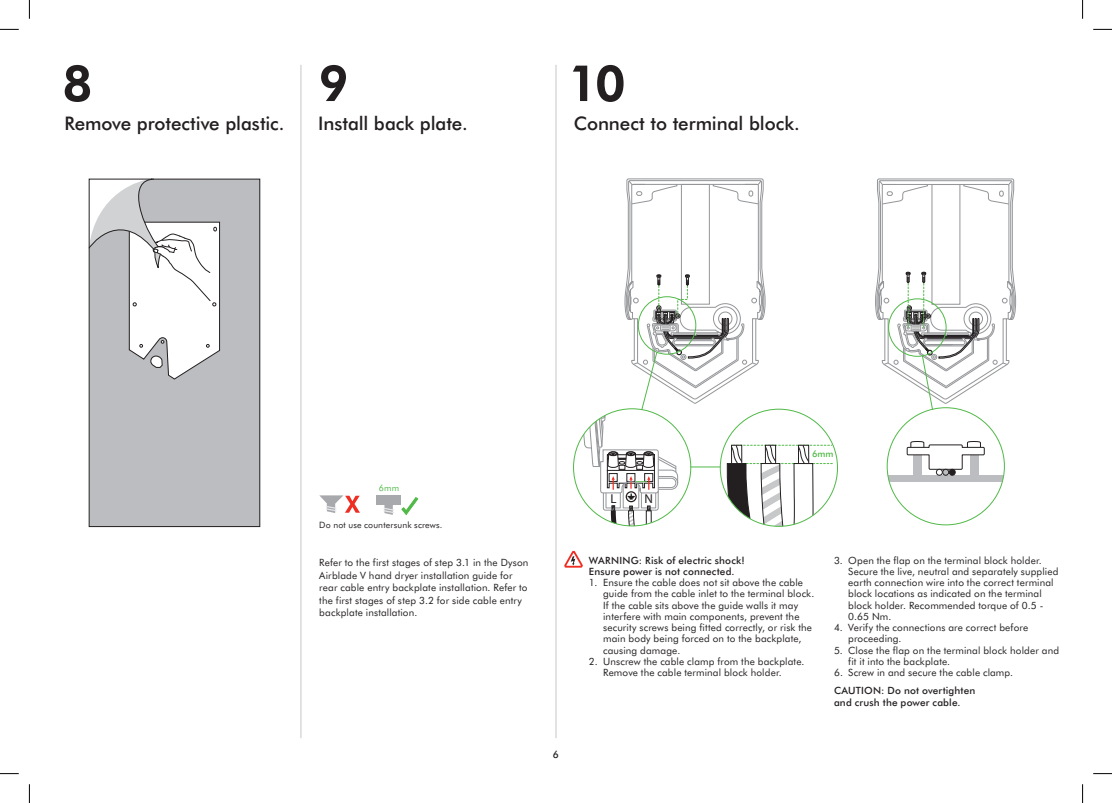
<style>
.page{position:relative;width:1112px;height:803px;background:#fff}
.page>*{position:absolute;margin:0;border:0;box-sizing:border-box;transform-origin:0 0}
.t1{font:800 50px "Futura BT";color:#231f20}
.t2{font:500 18.75px "Futura BT";letter-spacing:-.005em;color:#231f20}
.t3{font:12.88px "Myriad";color:#231f20}
.t4{font:10px/11.2px "Futura BT";letter-spacing:.015em;color:#231f20}
.t5{font:500 10px/11.2px "Futura BT";letter-spacing:.015em;color:#231f20}
.t6{font:500 9.12px "Futura BT";color:#51b948}
.t7{font:8.75px "Futura BT";letter-spacing:.015em;color:#231f20}
.t8{font:8.75px "Futura BT";color:#51b948}
</style>
<div class="page">
<div style="left:88px;top:178px;width:172px;height:349px;background:#bcbdc0"></div>
<svg style="left:88px;top:178px;width:132px;height:202px"></svg>
<div style="left:887px;top:475px;width:117px;height:7px;background:#bcbdc0"></div>
<svg style="left:906px;top:441px;width:78px;height:34px"></svg>
<div style="left:935px;top:469px;width:7px;height:6px;border:1px solid #231f20;border-radius:50%"></div>
<svg style="left:875px;top:178px;width:140px;height:232px"></svg>
<svg style="left:580px;top:178px;width:257px;height:349px"></svg>
<svg style="left:319px;top:495px;width:41px;height:18px"></svg>
<svg style="left:383px;top:497px;width:35px;height:18px"></svg>
<div style="left:377px;top:495px;width:24px;height:10px;background:#a8a9ad"></div>
<hr style="left:300px;top:65px;width:1px;height:673px;background:#d1d2d4">
<hr style="left:555px;top:65px;width:1px;height:673px;background:#d1d2d4">
<svg style="left:564px;top:550px;width:18px;height:18px"></svg>
<svg style="left:0;top:29px;width:19px;height:1px"></svg>
<svg style="left:1093px;top:29px;width:18px;height:1px"></svg>
<svg style="left:0;top:773px;width:19px;height:1px"></svg>
<svg style="left:1093px;top:773px;width:18px;height:1px"></svg>
<svg style="left:29px;top:0;width:1px;height:19px"></svg>
<svg style="left:29px;top:784px;width:1px;height:19px"></svg>
<svg style="left:1082px;top:0;width:1px;height:19px"></svg>
<svg style="left:1082px;top:784px;width:1px;height:19px"></svg>
<h1 class="t1" style="left:62px;top:49px;width:32px">8</h1>
<h2 class="t2" style="left:64px;top:112px;width:221px">Remove protective plastic.</h2>
<h2 class="t2" style="left:318px;top:112px;width:151px">Install back plate.</h2>
<h1 class="t1" style="left:318px;top:49px;width:32px">9</h1>
<h1 class="t1" style="left:567px;top:49px;width:60px">10</h1>
<h2 class="t2" style="left:573px;top:112px;width:227px">Connect to terminal block.</h2>
<p class="t8" style="left:379px;top:482px;width:22px">6mm</p>
<p class="t7" style="left:319px;top:519px;width:125px">Do not use countersunk screws.</p>
<p class="t3" style="left:610px;top:492px;width:8px">L</p>
<p class="t3" style="left:644px;top:492px;width:10px">N</p>
<p class="t6" style="left:812px;top:448px;width:23px">6mm</p>
<p class="t4" style="left:319px;top:556px;width:211px;line-height:12.5px">Refer to the first stages of step 3.1 in the Dyson Airblade V hand dryer installation guide for rear cable entry backplate installation. Refer to the first stages of step 3.2 for side cable entry backplate installation.</p>
<p class="t5" style="left:552px;top:749px;width:8px">6</p>
<p class="t5" style="left:589px;top:554px;width:157px;text-indent:42px">g: Risk of electric shock!<br>Ensure power is not connected.</p>
<p class="t4" style="left:603px;top:577px;width:212px;text-indent:-14px">1. Ensure the cable does not sit above the cable guide from the cable inlet to the terminal block.<br>If the cable sits above the guide walls it may interfere with main components, prevent the security screws being fitted correctly, or risk the main body being forced on to the backplate, causing damage.</p>
<p class="t4" style="left:603px;top:655px;width:203px;text-indent:-14px">2. Unscrew the cable clamp from the backplate.<br>Remove the cable terminal block holder.</p>
<p class="t5" style="left:589px;top:554px;width:29px">Warnin</p>
<p class="t4" style="left:848px;top:554px;width:212px;text-indent:-14px">3. Open the flap on the terminal block holder.<br>Secure the live, neutral and separately supplied earth connection wire into the correct terminal block locations as indicated on the terminal block holder. Recommended torque of 0.5 - 0.65 Nm.</p>
<p class="t4" style="left:848px;top:622px;width:181px;text-indent:-14px">4. Verify the connections are correct before proceeding.</p>
<p class="t4" style="left:848px;top:644px;width:212px;text-indent:-14px">5. Close the flap on the terminal block holder and fit it into the backplate.</p>
<p class="t4" style="left:833px;top:667px;width:181px">6. Screw in and secure the cable clamp.</p>
<p class="t5" style="left:833px;top:685px;width:143px">Cauti on : Do not overtighten and crush the power cable.</p>
</div>
